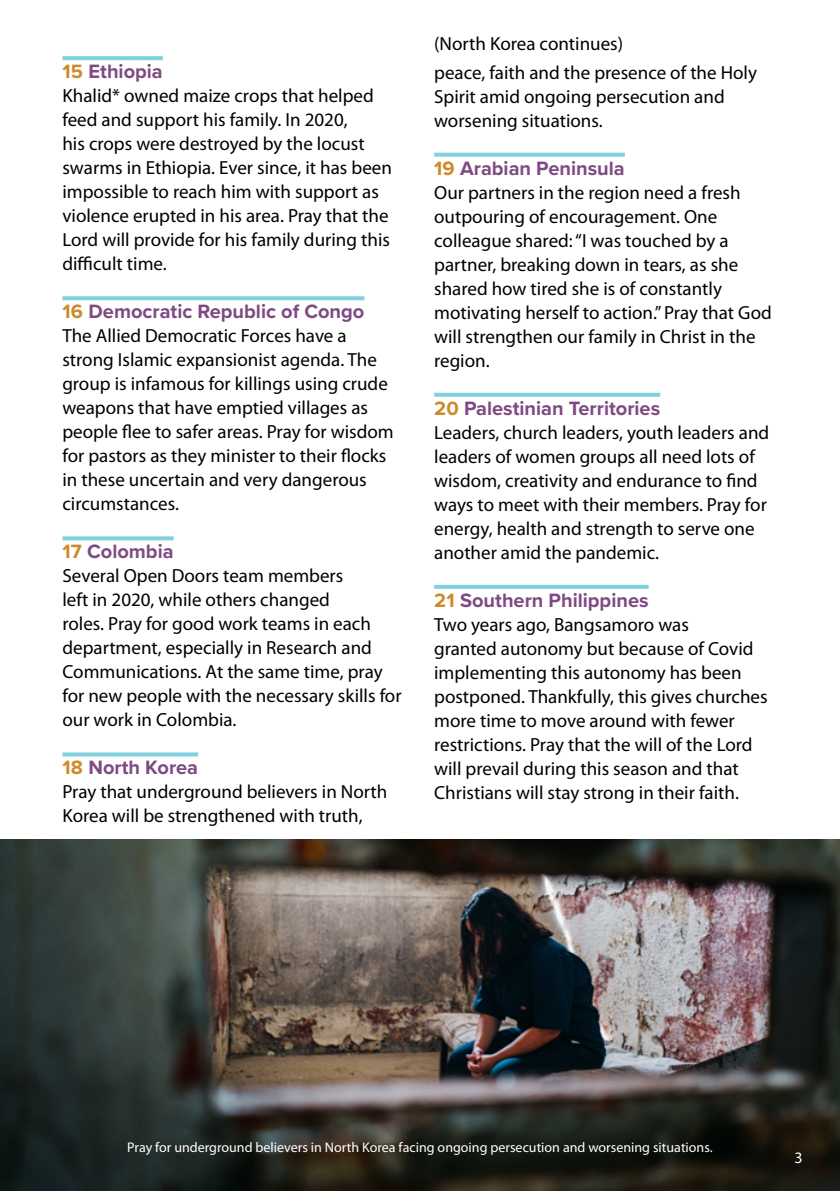
<style>
.page{position:relative;width:840px;height:1191px;background:#fff}
.page>*{position:absolute;margin:0;border:0;box-sizing:border-box;transform-origin:0 0}
.t1{font:700 20px "Proxima Nova";color:#7e4a82}
.t2{font:19px/24px "Myriad Pro";color:#000}
.t3{font:16px "Myriad Pro";color:#fff}
.t4{font:14px "Myriad Pro";color:#fff}
.s1{color:#cd8a2a}
</style>
<div class="page">
<svg style="left:62px;top:56px;width:101px;height:4px"></svg>
<svg style="left:62px;top:296px;width:302px;height:4px"></svg>
<svg style="left:62px;top:536px;width:111px;height:4px"></svg>
<svg style="left:62px;top:752px;width:136px;height:4px"></svg>
<svg style="left:434px;top:153px;width:190px;height:4px"></svg>
<svg style="left:434px;top:393px;width:226px;height:4px"></svg>
<svg style="left:434px;top:585px;width:214px;height:4px"></svg>
<img style="left:0;top:839px;width:839px;height:352px">
<div style="left:102px;top:1116px;width:635px;height:65px;background:#000;opacity:.75"></div>
<p class="t1" style="left:62px;top:57px;width:102px"><span class="s1">15</span> Ethiopia</p>
<p class="t2" style="left:62px;top:83px;width:331px">Khalid* owned maize crops that helped feed and support his family. In 2020,<br>his crops were destroyed by the locust swarms in Ethiopia. Ever since, it has been impossible to reach him with support as violence erupted in his area. Pray that the Lord will provide for his family during this difficult time.</p>
<p class="t1" style="left:62px;top:297px;width:303px"><span class="s1">16</span> Democratic Republic of Congo</p>
<p class="t2" style="left:62px;top:323px;width:332px">The Allied Democratic Forces have a strong Islamic expansionist agenda. The group is infamous for killings using crude weapons that have emptied villages as people flee to safer areas. Pray for wisdom for pastors as they minister to their flocks in these uncertain and very dangerous circumstances.</p>
<p class="t1" style="left:62px;top:537px;width:113px"><span class="s1">17</span> Colombia</p>
<p class="t2" style="left:62px;top:563px;width:340px">Several Open Doors team members<br>left in 2020, while others changed<br>roles. Pray for good work teams in each department, especially in Research and Communications. At the same time, pray for new people with the necessary skills for our work in Colombia.</p>
<p class="t1" style="left:62px;top:753px;width:137px"><span class="s1">18</span> North Korea</p>
<p class="t2" style="left:62px;top:779px;width:326px">Pray that underground believers in North<br>Korea will be strengthened with truth,</p>
<p class="t2" style="left:434px;top:31px;width:190px">(North Korea continues)</p>
<p class="t2" style="left:434px;top:60px;width:324px">peace, faith and the presence of the Holy<br>Spirit amid ongoing persecution and worsening situations.</p>
<p class="t1" style="left:434px;top:153px;width:192px"><span class="s1">19</span> Arabian Peninsula</p>
<p class="t2" style="left:434px;top:180px;width:339px">Our partners in the region need a fresh outpouring of encouragement. One colleague shared: “I was touched by a partner, breaking down in tears, as she shared how tired she is of constantly motivating herself to action.” Pray that God will strengthen our family in Christ in the region.</p>
<p class="t1" style="left:434px;top:393px;width:227px"><span class="s1">20</span> Palestinian Territories</p>
<p class="t2" style="left:434px;top:420px;width:336px">Leaders, church leaders, youth leaders and leaders of women groups all need lots of wisdom, creativity and endurance to find ways to meet with their members. Pray for energy, health and strength to serve one another amid the pandemic.</p>
<p class="t1" style="left:434px;top:585px;width:216px"><span class="s1">21</span> Southern Philippines</p>
<p class="t2" style="left:434px;top:612px;width:335px">Two years ago, Bangsamoro was<br>granted autonomy but because of Covid implementing this autonomy has been postponed. Thankfully, this gives churches more time to move around with fewer restrictions. Pray that the will of the Lord will prevail during this season and that Christians will stay strong in their faith.</p>
<p class="t4" style="left:127px;top:1139px;width:586px">Pray for underground believers in North Korea facing ongoing persecution and worsening situations.</p>
<p class="t3" style="left:794px;top:1148px;width:10px">3</p>
</div>
